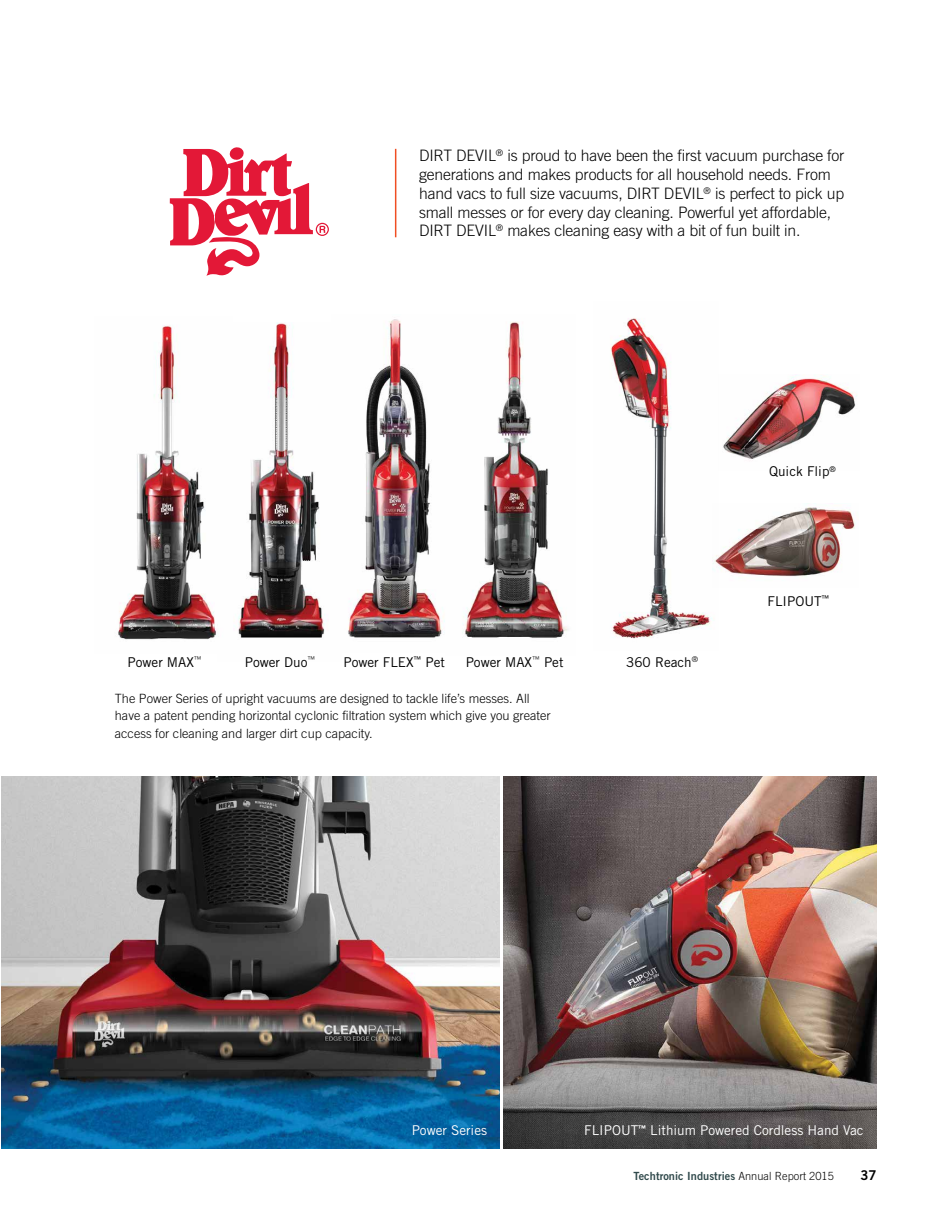
<style>
.page{position:relative;width:936px;height:1212px;background:#fff}
.page>*{position:absolute;margin:0;border:0;box-sizing:border-box;transform-origin:0 0}
.t1{font:300 15.75px/18.8px "Trade Gothic";letter-spacing:-.01em;color:#000}
.t2{font:13.5px "Trade Gothic";color:#000}
.t3{font:13.5px "Trade Gothic";color:#fff}
.t4{font:13.5px "Trade Gothic Bold Two";color:#000}
.t5{font:300 12.75px/17.2px "Trade Gothic";color:#000}
.t6{font:11.25px "Trade Gothic Bold Two";letter-spacing:.005em;color:#314a4c}
.s1{font-family:"Trade Gothic";font-weight:300;color:#000}
</style>
<div class="page">
<hr style="left:395px;top:149px;width:1px;height:88px;background:#f04e23">
<img style="left:462px;top:322px;width:106px;height:316px">
<img style="left:348px;top:319px;width:97px;height:319px">
<img style="left:238px;top:322px;width:87px;height:316px">
<img style="left:118px;top:325px;width:99px;height:315px">
<img style="left:610px;top:318px;width:102px;height:321px">
<img style="left:712px;top:503px;width:144px;height:74px">
<img style="left:723px;top:375px;width:134px;height:84px">
<svg style="left:170px;top:147px;width:159px;height:129px"></svg>
<img style="left:503px;top:776px;width:373px;height:372px">
<img style="left:2px;top:776px;width:498px;height:372px">
<p class="t1" style="left:419px;top:146px;width:427px">DIRT DEVIL<sup>®</sup> is proud to have been the first vacuum purchase for generations and makes products for all household needs. From hand vacs to full size vacuums, DIRT DEVIL<sup>®</sup> is perfect to pick up small messes or for every day cleaning. Powerful yet affordable, DIRT DEVIL<sup>®</sup> makes cleaning easy with a bit of fun built in.</p>
<p class="t2" style="left:769px;top:463px;width:68px">Quick Flip<sup>®</sup></p>
<p class="t2" style="left:127px;top:654px;width:76px">Power MAX<sup>™</sup></p>
<p class="t2" style="left:245px;top:654px;width:72px">Power Duo<sup>™</sup></p>
<p class="t2" style="left:343px;top:654px;width:103px">Power FLEX<sup>™</sup> Pet</p>
<p class="t2" style="left:465px;top:654px;width:99px">Power MAX<sup>™</sup> Pet</p>
<p class="t5" style="left:115px;top:690px;width:437px">The Power Series of upright vacuums are designed to tackle life’s messes. All have a patent pending horizontal cyclonic filtration system which give you greater access for cleaning and larger dirt cup capacity.</p>
<p class="t2" style="left:626px;top:654px;width:73px">360 Reach<sup>®</sup></p>
<p class="t2" style="left:767px;top:593px;width:63px">FLIPOUT<sup>™</sup></p>
<p class="t3" style="left:411px;top:1122px;width:77px">Power Series</p>
<p class="t3" style="left:584px;top:1122px;width:281px">FLIPOUT<sup>™</sup> Lithium Powered Cordless Hand Vac</p>
<p class="t6" style="left:633px;top:1169px;width:202px">Techtronic Industries <span class="s1">Annual Report 2015</span></p>
<p class="t4" style="left:860px;top:1167px;width:18px">37</p>
</div>
